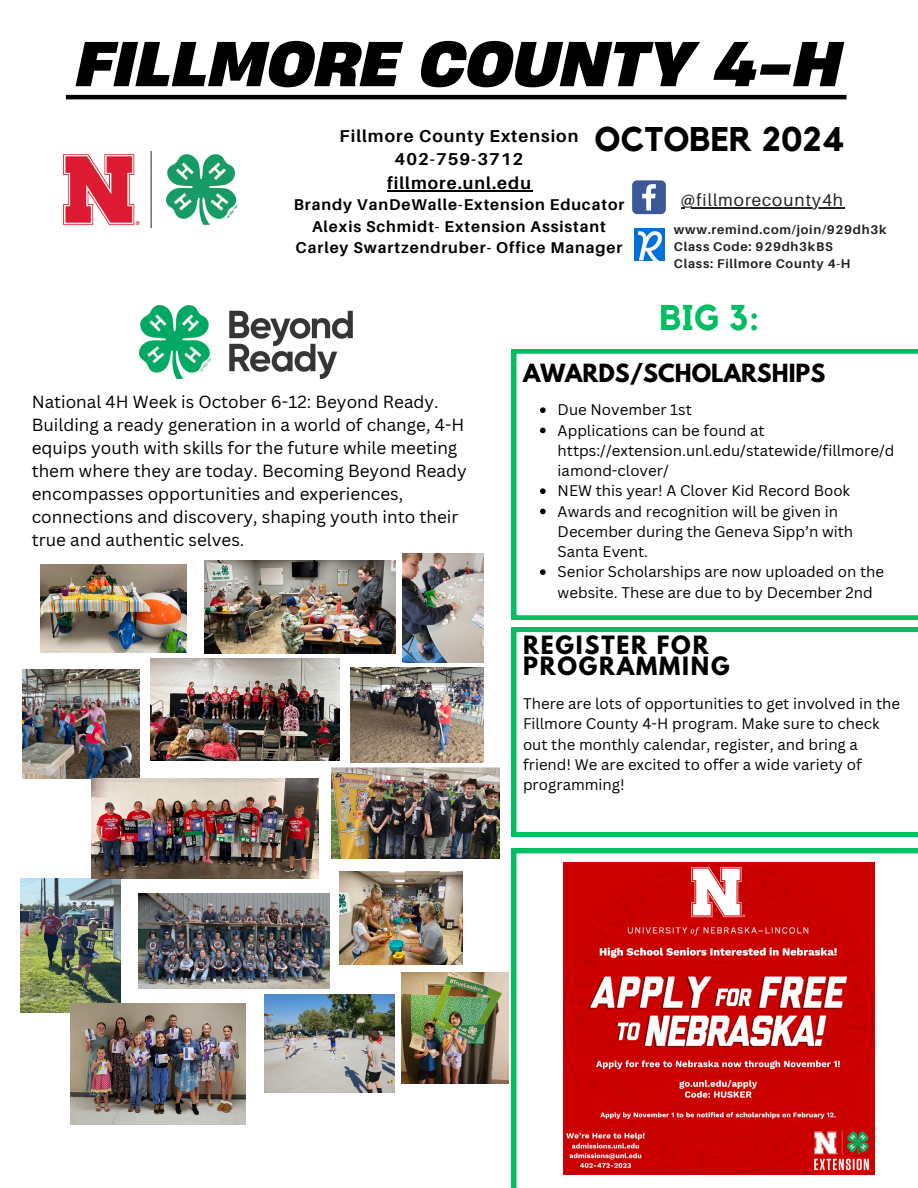
<style>
.page{position:relative;width:918px;height:1188px;background:#fff}
.page>*{position:absolute;margin:0;border:0;box-sizing:border-box;transform-origin:0 0}
.t1{font:italic 700 59.55px "Heading Now 76";color:#000}
.t2{font:700 35.7px "Kollektif";color:#00bf63}
.t3{font:700 34.2px "Kollektif";color:#000}
.t4{font:700 22.35px/21.3px "League Spartan";letter-spacing:.08em;color:#000}
.t5{font:700 22.2px "League Spartan";color:#000}
.t6{font:17.1px/23.1px "Canva Sans";color:#000}
.t7{font:700 17.1px/23.7px "Aileron";letter-spacing:.06em;color:#000;text-align:center}
.t8{font:17.1px "Aileron";letter-spacing:.06em;color:#222}
.t9{font:700 15.6px/21.3px "Aileron";letter-spacing:.06em;color:#000;text-align:center}
.t10{font:15px/20.2px "Canva Sans";color:#000}
.t11{font:700 12.6px "Aileron";letter-spacing:.06em;color:#222}
</style>
<div class="page">
<svg style="left:512px;top:349px;width:406px;height:270px"></svg>
<svg style="left:512px;top:628px;width:406px;height:209px"></svg>
<svg style="left:512px;top:849px;width:406px;height:339px"></svg>
<hr style="left:66px;top:95px;width:781px;height:4px;background:#000">
<svg style="left:632px;top:180px;width:34px;height:34px"></svg>
<img style="left:634px;top:229px;width:31px;height:31px">
<img style="left:63px;top:151px;width:175px;height:77px">
<img style="left:140px;top:305px;width:212px;height:73px">
<img style="left:41px;top:565px;width:146px;height:87px">
<img style="left:23px;top:670px;width:117px;height:109px">
<img style="left:20px;top:879px;width:100px;height:134px">
<img style="left:351px;top:667px;width:133px;height:96px">
<img style="left:150px;top:658px;width:189px;height:103px">
<img style="left:331px;top:768px;width:169px;height:91px">
<img style="left:91px;top:778px;width:228px;height:100px">
<img style="left:70px;top:1004px;width:176px;height:121px">
<img style="left:340px;top:872px;width:122px;height:92px">
<img style="left:138px;top:894px;width:191px;height:94px">
<img style="left:204px;top:560px;width:191px;height:94px">
<img style="left:401px;top:973px;width:107px;height:110px">
<img style="left:265px;top:995px;width:129px;height:97px">
<img style="left:402px;top:554px;width:81px;height:109px">
<img style="left:563px;top:862px;width:312px;height:312px">
<hr style="left:387px;top:190px;width:145px;height:1px;background:#000">
<hr style="left:681px;top:207px;width:163px;height:1px;background:#222">
<svg style="left:540px;top:407px;width:6px;height:6px"></svg>
<svg style="left:540px;top:428px;width:6px;height:5px"></svg>
<svg style="left:540px;top:488px;width:6px;height:6px"></svg>
<svg style="left:540px;top:509px;width:6px;height:5px"></svg>
<svg style="left:540px;top:569px;width:6px;height:6px"></svg>
<h1 class="t1" style="left:76px;top:24px;width:768px">FILLMORE COUNTY 4-H</h1>
<p class="t7" style="left:340px;top:124px;width:240px">Fillmore County Extension</p>
<p class="t3" style="left:595px;top:123px;width:252px">OCTOBER 2024</p>
<p class="t7" style="left:387px;top:147px;width:145px">402-759-3712 fillmore.unl.edu</p>
<p class="t9" style="left:294px;top:194px;width:332px">Brandy VanDeWalle-Extension Educator<br>Alexis Schmidt- Extension Assistant<br>Carley Swartzendruber- Office Manager</p>
<p class="t8" style="left:681px;top:190px;width:164px">@fillmorecounty4h</p>
<p class="t11" style="left:674px;top:222px;width:214px">www.remind.com/join/929dh3k</p>
<p class="t11" style="left:674px;top:239px;width:160px">Class Code: 929dh3kBS</p>
<p class="t11" style="left:674px;top:255px;width:178px">Class: Fillmore County 4-H</p>
<p class="t2" style="left:659px;top:301px;width:102px">BIG 3:</p>
<h3 class="t5" style="left:523px;top:362px;width:304px">AWARDS/SCHOLARSHIPS</h3>
<p class="t6" style="left:32px;top:389px;width:437px">National 4H Week is October 6-12: Beyond Ready.<br>Building a ready generation in a world of change, 4-H equips youth with skills for the future while meeting them where they are today. Becoming Beyond Ready encompasses opportunities and experiences, connections and discovery, shaping youth into their true and authentic selves.</p>
<p class="t10" style="left:558px;top:399px;width:136px">Due November 1st</p>
<p class="t10" style="left:558px;top:420px;width:338px">Applications can be found at https://extension.unl.edu/statewide/fillmore/d iamond-clover/</p>
<p class="t10" style="left:558px;top:480px;width:294px">NEW this year! A Clover Kid Record Book</p>
<p class="t10" style="left:558px;top:501px;width:297px">Awards and recognition will be given in<br>December during the Geneva Sipp’n with<br>Santa Event.</p>
<p class="t10" style="left:558px;top:561px;width:328px">Senior Scholarships are now uploaded on the website. These are due to by December 2nd</p>
<h2 class="t4" style="left:523px;top:637px;width:208px">REGISTER FOR<br>PROGRAMMING</h2>
<h3 class="t10" style="left:523px;top:693px;width:379px">There are lots of opportunities to get involved in the Fillmore County 4-H program. Make sure to check out the monthly calendar, register, and bring a friend! We are excited to offer a wide variety of programming!</h3>
</div>
